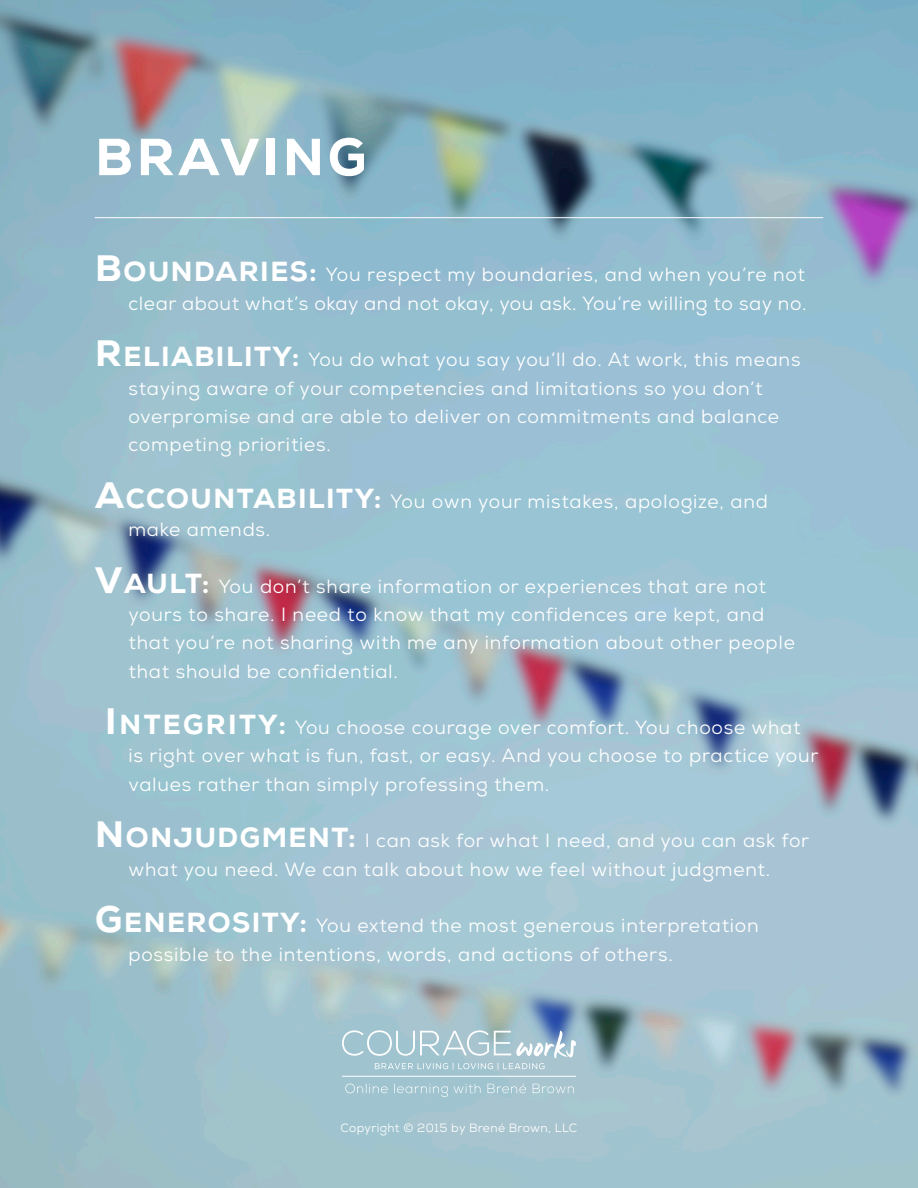
<style>
.page{position:relative;width:918px;height:1188px;background:#fff}
.page>*{position:absolute;margin:0;border:0;box-sizing:border-box;transform-origin:0 0}
.t1{font:800 52.05px "Nexa";letter-spacing:.075em;color:#fff}
.t2{font:19.2px/28.3px "Nexa";letter-spacing:.04em;color:#fff}
.t3{font:12px "Nexa";letter-spacing:.03em;color:#fff}
.s1{font-weight:800;font-size:36.75px}
.s2{font-weight:800;font-size:27.6px}
</style>
<div class="page">
<img style="left:0;top:0;width:918px;height:1188px">
<hr style="left:95px;top:217px;width:728px;height:1px;background:#fff">
<svg style="left:342px;top:1030px;width:234px;height:40px;background:#b0cbd5"></svg>
<svg style="left:345px;top:1084px;width:229px;height:13px;background:#accad4"></svg>
<hr style="left:342px;top:1076px;width:234px;height:1px;background:#fff">
<p class="t1" style="left:95px;top:124px;width:273px">BRAVING</p>
<p class="t2" style="left:95px;top:261px;width:713px;text-align:right"><span class="s1">B</span><span class="s2">OUNDARIES:</span> You respect my boundaries, and when you’re not clear about what’s okay and not okay, you ask. You’re willing to say no.</p>
<p class="t2" style="left:128px;top:345px;width:674px;text-indent:-33px"><span class="s1">R</span><span class="s2">ELIABILITY:</span> You do what you say you’ll do. At work, this means staying aware of your competencies and limitations so you don’t overpromise and are able to deliver on commitments and balance competing priorities.</p>
<p class="t2" style="left:128px;top:487px;width:641px;text-indent:-33px"><span class="s1">A</span><span class="s2">CCOUNTABILITY:</span> You own your mistakes, apologize, and make amends.</p>
<p class="t2" style="left:128px;top:572px;width:668px;text-indent:-33px"><span class="s1">V</span><span class="s2">AULT:</span> You don’t share information or experiences that are not yours to share. I need to know that my confidences are kept, and that you’re not sharing with me any information about other people that should be confidential.</p>
<p class="t2" style="left:128px;top:713px;width:691px;text-indent:-23px"><span class="s1">I</span><span class="s2">NTEGRITY:</span> You choose courage over comfort. You choose what is right over what is fun, fast, or easy. And you choose to practice your values rather than simply professing them.</p>
<p class="t2" style="left:95px;top:827px;width:716px;text-align:center"><span class="s1">N</span><span class="s2">ONJUDGMENT:</span> I can ask for what I need, and you can ask for what you need. We can talk about how we feel without judgment.</p>
<p class="t2" style="left:128px;top:912px;width:632px;text-indent:-33px"><span class="s1">G</span><span class="s2">ENEROSITY:</span> You extend the most generous interpretation possible to the intentions, words, and actions of others.</p>
<p class="t3" style="left:341px;top:1120px;width:238px">Copyright © 2015 by Brené Brown, LLC</p>
</div>
